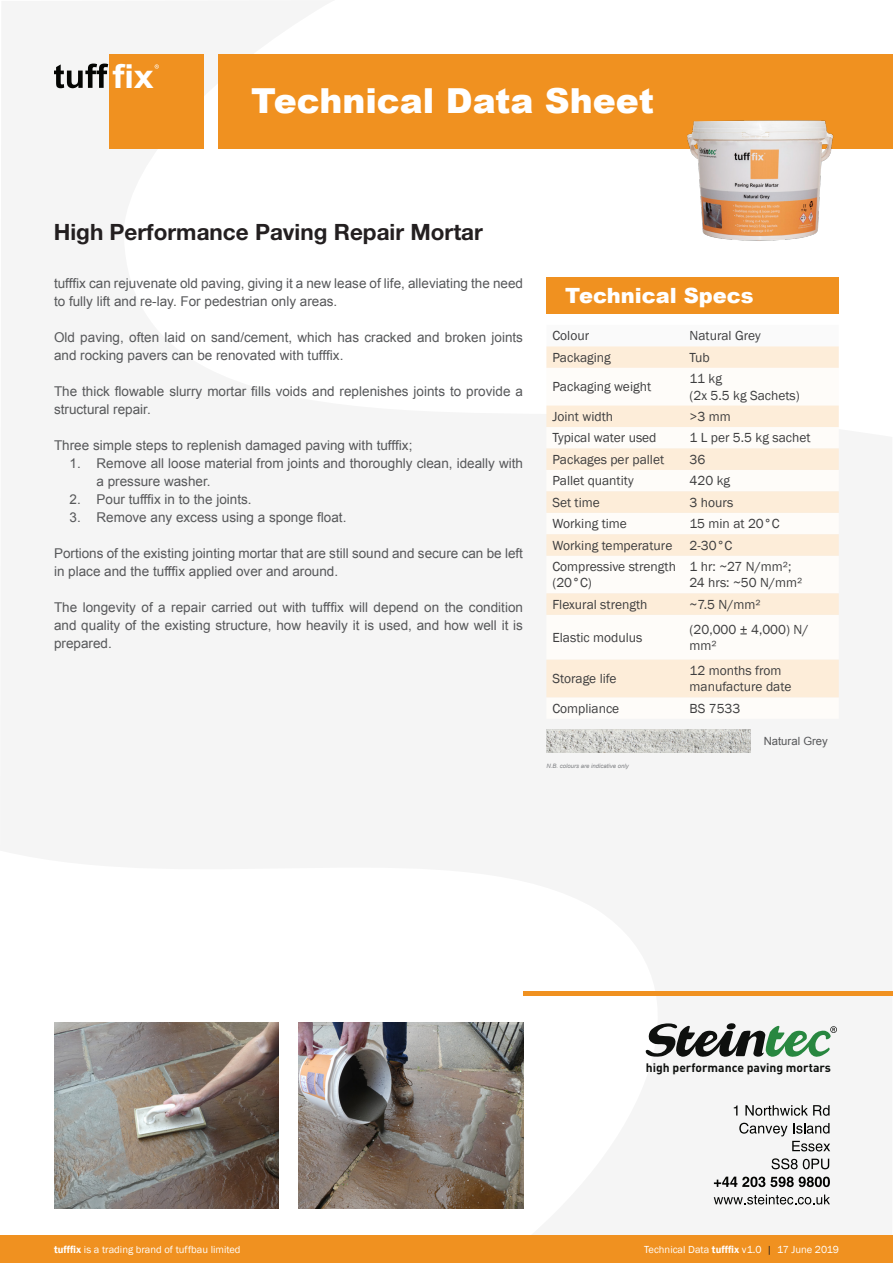
<style>
.page{position:relative;width:893px;height:1263px;background:#fff}
.page>*{position:absolute;margin:0;border:0;box-sizing:border-box;transform-origin:0 0}
.Page_Title{font:900 34.5px "Arial";color:#fff}
.t1{font:700 33.15px "Arial";color:#fff;scale:1.09 1}
.Page_Title-2{font:700 22.5px "Helvetica Neue LT Std";color:#231f20}
.Section_Titles{font:900 21px "Arial";color:#fff}
.Main_Text{font:13.5px/18px "Arial";color:#57585a}
.Tech_specs_-_larger{font:13.5px/16.2px "Franklin Gothic";color:#3e3e3f}
.t2{font:700 12.15px "DIN Pro";color:#0e100e}
.Main_Text-2{font:11.25px "Arial";color:#57585a}
.t3{font:10.5px "Franklin Gothic";color:#fff}
.Main_Text-3{font:italic 6px "Arial";color:#808285}
.s1{font-weight:600}
.s2{color:#231f20}
</style>
<div class="page">
<svg style="left:714px;top:1194px;width:116px;height:10px"></svg>
<svg style="left:734px;top:1105px;width:3px;height:10px"></svg>
<svg style="left:745px;top:1105px;width:84px;height:11px"></svg>
<svg style="left:739px;top:1123px;width:91px;height:28px"></svg>
<svg style="left:771px;top:1158px;width:58px;height:11px"></svg>
<svg style="left:714px;top:1176px;width:116px;height:11px"></svg>
<svg style="left:646px;top:1023px;width:191px;height:34px"></svg>
<div style="left:218px;top:54px;width:675px;height:94px;background:#f09120"></div>
<div style="left:110px;top:54px;width:94px;height:94px;background:#f09120"></div>
<svg style="left:155px;top:64px;width:4px;height:5px"></svg>
<svg style="left:54px;top:64px;width:54px;height:24px"></svg>
<div style="left:523px;top:991px;width:370px;height:5px;background:#f09120"></div>
<div style="left:0;top:1235px;width:893px;height:28px;background:#f09120"></div>
<img style="left:298px;top:1023px;width:225px;height:186px">
<img style="left:681px;top:120px;width:158px;height:121px">
<img style="left:54px;top:1023px;width:225px;height:186px">
<div style="left:546px;top:346px;width:293px;height:22px;background:#fdedd9"></div>
<svg style="left:546px;top:405px;width:293px;height:292px"></svg>
<div style="left:546px;top:277px;width:293px;height:37px;background:#f09120"></div>
<img style="left:546px;top:729px;width:205px;height:23px">
<p class="t1" style="left:112px;top:55px;width:40px">fix</p>
<p class="Page_Title" style="left:251px;top:76px;width:405px">Technical Data Sheet</p>
<p class="Page_Title-2" style="left:54px;top:218px;width:431px">High Performance Paving Repair Mortar</p>
<p class="Main_Text" style="left:54px;top:274px;width:470px">tufffix can rejuvenate old paving, giving it a new lease of life, alleviating the need to fully lift and re-lay. For pedestrian only areas.</p>
<p class="Main_Text" style="left:54px;top:328px;width:470px">Old paving, often laid on sand/cement, which has cracked and broken joints and rocking pavers can be renovated with tufffix.</p>
<p class="Main_Text" style="left:54px;top:382px;width:470px">The thick flowable slurry mortar fills voids and replenishes joints to provide a structural repair.</p>
<p class="Main_Text" style="left:54px;top:436px;width:360px">Three simple steps to replenish damaged paving with tufffix;</p>
<p class="Main_Text" style="left:97px;top:454px;width:428px;text-indent:-27px">1. Remove all loose material from joints and thoroughly clean, ideally with a pressure washer.</p>
<p class="Main_Text" style="left:70px;top:490px;width:184px">2. Pour tufffix in to the joints.</p>
<p class="Main_Text" style="left:70px;top:508px;width:278px">3. Remove any excess using a sponge float.</p>
<p class="Main_Text" style="left:54px;top:544px;width:470px">Portions of the existing jointing mortar that are still sound and secure can be left in place and the tufffix applied over and around.</p>
<p class="Main_Text" style="left:54px;top:598px;width:470px;text-align:justify">The longevity of a repair carried out with tufffix will depend on the condition and quality of the existing structure, how heavily it is used, and how well it is prepared.</p>
<p class="Section_Titles" style="left:565px;top:281px;width:190px">Technical Specs</p>
<p class="Tech_specs_-_larger" style="left:552px;top:328px;width:38px">Colour</p>
<p class="Tech_specs_-_larger" style="left:690px;top:328px;width:73px">Natural Grey</p>
<p class="Tech_specs_-_larger" style="left:552px;top:350px;width:60px">Packaging</p>
<p class="Tech_specs_-_larger" style="left:690px;top:350px;width:22px">Tub</p>
<p class="Tech_specs_-_larger" style="left:552px;top:379px;width:100px">Packaging weight</p>
<p class="Tech_specs_-_larger" style="left:690px;top:371px;width:34px">11 kg</p>
<p class="Tech_specs_-_larger" style="left:690px;top:387px;width:112px">(2x 5.5 kg Sachets)</p>
<p class="Tech_specs_-_larger" style="left:552px;top:409px;width:62px">Joint width</p>
<p class="Tech_specs_-_larger" style="left:690px;top:409px;width:43px">&gt;3 mm</p>
<p class="Tech_specs_-_larger" style="left:552px;top:430px;width:106px">Typical water used</p>
<p class="Tech_specs_-_larger" style="left:690px;top:430px;width:122px">1 L per 5.5 kg sachet</p>
<p class="Tech_specs_-_larger" style="left:552px;top:452px;width:113px">Packages per pallet</p>
<p class="Tech_specs_-_larger" style="left:690px;top:452px;width:17px">36</p>
<p class="Tech_specs_-_larger" style="left:552px;top:473px;width:83px">Pallet quantity</p>
<p class="Tech_specs_-_larger" style="left:690px;top:473px;width:42px">420 kg</p>
<p class="Tech_specs_-_larger" style="left:552px;top:494px;width:49px">Set time</p>
<p class="Tech_specs_-_larger" style="left:690px;top:494px;width:45px">3 hours</p>
<p class="Tech_specs_-_larger" style="left:552px;top:516px;width:76px">Working time</p>
<p class="Tech_specs_-_larger" style="left:690px;top:516px;width:92px">15 min at 20°C</p>
<p class="Tech_specs_-_larger" style="left:552px;top:537px;width:121px">Working temperature</p>
<p class="Tech_specs_-_larger" style="left:690px;top:537px;width:44px">2-30°C</p>
<p class="Tech_specs_-_larger" style="left:552px;top:559px;width:125px">Compressive strength (20°C)</p>
<p class="Tech_specs_-_larger" style="left:690px;top:559px;width:114px">1 hr: ~27 N/mm²;<br>24 hrs: ~50 N/mm²</p>
<p class="Tech_specs_-_larger" style="left:552px;top:596px;width:97px">Flexural strength</p>
<p class="Tech_specs_-_larger" style="left:690px;top:596px;width:73px">~7.5 N/mm²</p>
<p class="Tech_specs_-_larger" style="left:552px;top:630px;width:92px">Elastic modulus</p>
<p class="Tech_specs_-_larger" style="left:690px;top:622px;width:120px">(20,000 ± 4,000) N/ mm²</p>
<p class="Tech_specs_-_larger" style="left:552px;top:671px;width:66px">Storage life</p>
<p class="Tech_specs_-_larger" style="left:690px;top:663px;width:103px">12 months from manufacture date</p>
<p class="Tech_specs_-_larger" style="left:552px;top:700px;width:68px">Compliance</p>
<p class="Tech_specs_-_larger" style="left:690px;top:700px;width:52px">BS 7533</p>
<p class="Main_Text-3" style="left:546px;top:762px;width:84px">N.B. colours are indicative only</p>
<p class="Main_Text-2" style="left:764px;top:734px;width:66px">Natural Grey</p>
<p class="t2" style="left:646px;top:1059px;width:187px">high performance paving mortars</p>
<p class="t3" style="left:54px;top:1243px;width:188px"><span class="s1">tufffix</span> is a trading brand of tuffbau limited</p>
<p class="t3" style="left:644px;top:1243px;width:196px">Technical Data <span class="s1">tufffix</span> v1.0 <span class="s2">|</span> 17 June 2019</p>
</div>
